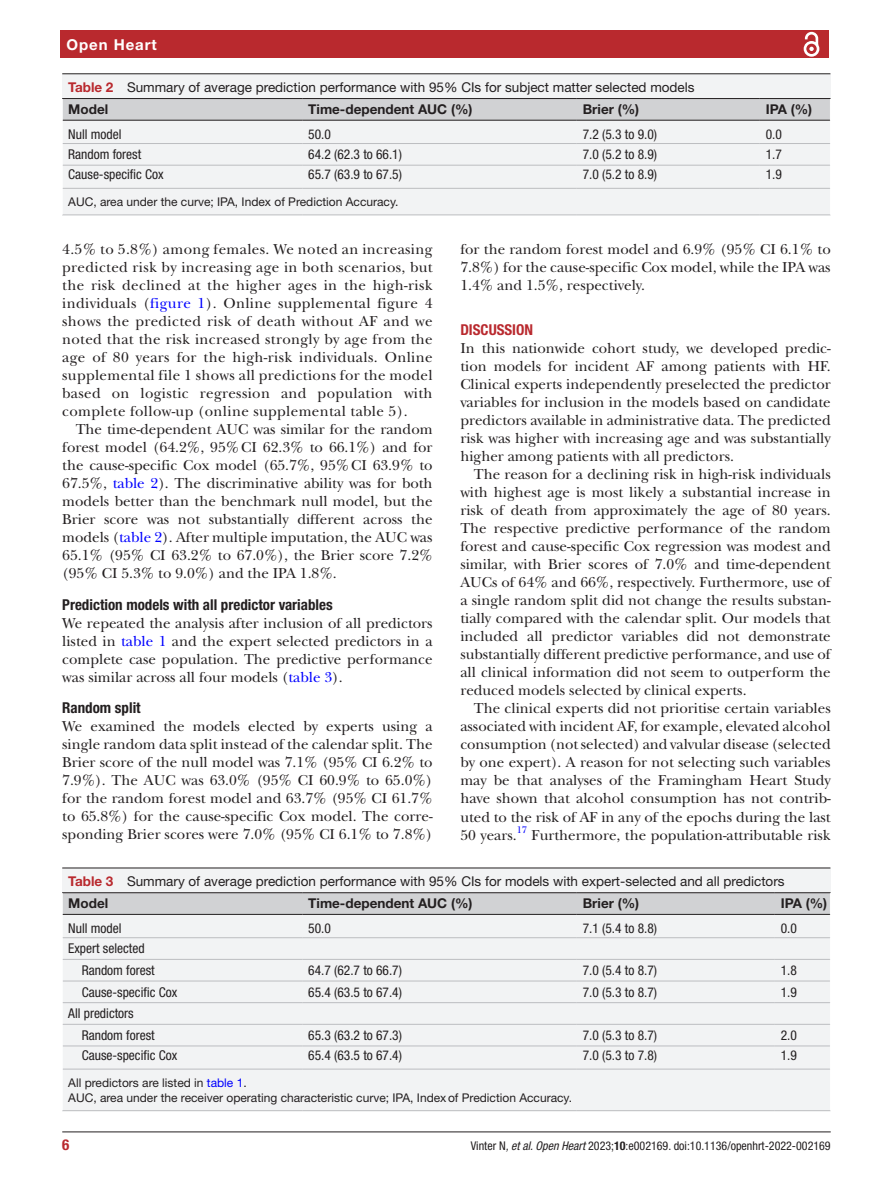
<style>
.page{position:relative;width:893px;height:1191px;background:#fff}
.page>*{position:absolute;margin:0;border:0;box-sizing:border-box;transform-origin:0 0}
.t1{font:15px/18px "New Baskerville";color:#231f20;text-align:justify}
.t2{font:700 condensed 15px "Helvetica Neue LT Std";color:#231f20}
.t3{font:700 condensed 15px "Helvetica Neue LT Std";color:#b9292e}
.t4{font:700 15px "Helvetica Neue LT Std";letter-spacing:.065em;color:#fff}
.t5{font:condensed 13.5px/21.6px "Helvetica Neue LT Std";color:#231f20}
.t6{font:13.5px/22px "Helvetica Neue LT Std";color:#231f20}
.t7{font:700 13.5px "Helvetica Neue LT Std";color:#231f20}
.t8{font:12px/15px "Helvetica Neue LT Std";color:#231f20}
.t9{font:condensed 12px "Helvetica Neue LT Std";color:#231f20}
.t10{font:9.9px "New Baskerville";color:#00f}
.s1{font-weight:700;color:#b9292e}
.s2{font-weight:700}
.s3{color:#00f}
.s4{font-style:italic}
</style>
<div class="page">
<div style="left:61px;top:31px;width:768px;height:27px;background:#b9292e"></div>
<hr style="left:62px;top:1131px;width:769px;height:1px;background:#231f20">
<svg style="left:803px;top:31px;width:17px;height:26px"></svg>
<div style="left:62px;top:74px;width:768px;height:141px;background:#f2f3f4"></div>
<hr style="left:62px;top:73px;width:768px;height:1px;background:#231f20">
<hr style="left:62px;top:98px;width:240px;height:1px;background:#231f20">
<hr style="left:302px;top:98px;width:275px;height:1px;background:#231f20">
<hr style="left:577px;top:98px;width:183px;height:1px;background:#231f20">
<hr style="left:760px;top:98px;width:70px;height:1px;background:#231f20">
<hr style="left:62px;top:215px;width:240px;height:1px;background:#bcbdc0">
<hr style="left:302px;top:215px;width:275px;height:1px;background:#bcbdc0">
<hr style="left:577px;top:215px;width:183px;height:1px;background:#bcbdc0">
<hr style="left:760px;top:215px;width:70px;height:1px;background:#bcbdc0">
<svg style="left:62px;top:99px;width:769px;height:116px"></svg>
<div style="left:62px;top:868px;width:768px;height:242px;background:#f2f3f4"></div>
<hr style="left:62px;top:867px;width:768px;height:1px;background:#231f20">
<hr style="left:62px;top:1110px;width:240px;height:1px;background:#bcbdc0">
<hr style="left:302px;top:1110px;width:275px;height:1px;background:#bcbdc0">
<hr style="left:577px;top:1110px;width:198px;height:1px;background:#bcbdc0">
<hr style="left:775px;top:1110px;width:55px;height:1px;background:#bcbdc0">
<hr style="left:62px;top:1069px;width:1px;height:41px;background:#fff">
<svg style="left:62px;top:892px;width:769px;height:177px"></svg>
<p class="t4" style="left:66px;top:35px;width:92px">Open Heart</p>
<p class="t6" style="left:68px;top:76px;width:628px"><span class="s1">Table 2</span> Summary of average prediction performance with 95% CIs for subject matter selected models<br><span class="s2">Model</span></p>
<p class="t7" style="left:308px;top:101px;width:166px">Time-dependent AUC (%)</p>
<p class="t7" style="left:583px;top:101px;width:58px">Brier (%)</p>
<p class="t7" style="left:766px;top:101px;width:48px">IPA (%)</p>
<p class="t5" style="left:68px;top:123px;width:55px">Null model</p>
<p class="t5" style="left:308px;top:123px;width:24px">50.0</p>
<p class="t5" style="left:583px;top:123px;width:76px">7.2 (5.3 to 9.0)</p>
<p class="t5" style="left:766px;top:123px;width:18px">0.0</p>
<p class="t5" style="left:68px;top:143px;width:74px">Random forest</p>
<p class="t5" style="left:308px;top:143px;width:95px">64.2 (62.3 to 66.1)</p>
<p class="t5" style="left:583px;top:143px;width:76px">7.0 (5.2 to 8.9)</p>
<p class="t5" style="left:766px;top:143px;width:18px">1.7</p>
<p class="t5" style="left:68px;top:164px;width:97px">Cause-specific Cox</p>
<p class="t5" style="left:308px;top:164px;width:95px">65.7 (63.9 to 67.5)</p>
<p class="t5" style="left:583px;top:164px;width:76px">7.0 (5.2 to 8.9)</p>
<p class="t5" style="left:766px;top:164px;width:18px">1.9</p>
<p class="t8" style="left:68px;top:194px;width:332px">AUC, area under the curve; IPA, Index of Prediction Accuracy.</p>
<p class="t1" style="left:62px;top:240px;width:372px">4.5% to 5.8%) among females. We noted an increasing predicted risk by increasing age in both scenarios, but the risk declined at the higher ages in the high-risk individuals (<span class="s3">figure 1</span>). Online supplemental figure 4 shows the predicted risk of death without AF and we noted that the risk increased strongly by age from the age of 80 years for the high-risk individuals. Online supplemental file 1 shows all predictions for the model based on logistic regression and population with complete follow-up (online supplemental table 5).</p>
<p class="t1" style="left:62px;top:420px;width:372px;text-indent:14px">The time-dependent AUC was similar for the random forest model (64.2%, 95%CI 62.3% to 66.1%) and for the cause-specific Cox model (65.7%, 95%CI 63.9% to 67.5%, <span class="s3">table 2</span>). The discriminative ability was for both models better than the benchmark null model, but the Brier score was not substantially different across the models (<span class="s3">table 2</span>). After multiple imputation, the AUC was 65.1% (95% CI 63.2% to 67.0%), the Brier score 7.2% (95% CI 5.3% to 9.0%) and the IPA 1.8%.</p>
<p class="t2" style="left:62px;top:595px;width:272px">Prediction models with all predictor variables</p>
<p class="t1" style="left:62px;top:614px;width:372px">We repeated the analysis after inclusion of all predictors listed in <span class="s3">table 1</span> and the expert selected predictors in a complete case population. The predictive performance was similar across all four models (<span class="s3">table 3</span>).</p>
<p class="t2" style="left:62px;top:699px;width:80px">Random split</p>
<p class="t1" style="left:62px;top:717px;width:372px">We examined the models elected by experts using a single random data split instead of the calendar split. The Brier score of the null model was 7.1% (95% CI 6.2% to 7.9%). The AUC was 63.0% (95% CI 60.9% to 65.0%) for the random forest model and 63.7% (95% CI 61.7% to 65.8%) for the cause-specific Cox model. The corre&shy;sponding Brier scores were 7.0% (95% CI 6.1% to 7.8%)</p>
<p class="t1" style="left:460px;top:240px;width:372px">for the random forest model and 6.9% (95% CI 6.1% to 7.8%) for the cause-specific Cox model, while the IPA was 1.4% and 1.5%, respectively.</p>
<p class="t3" style="left:460px;top:321px;width:74px">DISCUSSION</p>
<p class="t1" style="left:460px;top:339px;width:372px">In this nationwide cohort study, we developed predic&shy;tion models for incident AF among patients with HF.<br>Clinical experts independently preselected the predictor variables for inclusion in the models based on candidate predictors available in administrative data. The predicted risk was higher with increasing age and was substantially higher among patients with all predictors.</p>
<p class="t1" style="left:460px;top:465px;width:372px;text-indent:14px">The reason for a declining risk in high-risk individuals with highest age is most likely a substantial increase in risk of death from approximately the age of 80 years.<br>The respective predictive performance of the random forest and cause-specific Cox regression was modest and similar, with Brier scores of 7.0% and time-dependent AUCs of 64% and 66%, respectively. Furthermore, use of a single random split did not change the results substan&shy;tially compared with the calendar split. Our models that included all predictor variables did not demonstrate substantially different predictive performance, and use of all clinical information did not seem to outperform the reduced models selected by clinical experts.</p>
<p class="t1" style="left:460px;top:699px;width:372px;text-indent:14px">The clinical experts did not prioritise certain variables associated with incident AF, for example, elevated alcohol consumption (not selected) and valvular disease (selected by one expert). A reason for not selecting such variables may be that analyses of the Framingham Heart Study have shown that alcohol consumption has not contrib&shy;uted to the risk of AF in any of the epochs during the last 50 years.</p>
<p class="t10" style="left:517px;top:823px;width:12px">17</p>
<p class="t1" style="left:532px;top:825px;width:301px">Furthermore, the population-attributable risk</p>
<p class="t6" style="left:68px;top:870px;width:718px"><span class="s1">Table 3</span> Summary of average prediction performance with 95% CIs for models with expert-selected and all predictors<br><span class="s2">Model</span></p>
<p class="t7" style="left:308px;top:895px;width:166px">Time-dependent AUC (%)</p>
<p class="t7" style="left:583px;top:895px;width:58px">Brier (%)</p>
<p class="t7" style="left:781px;top:895px;width:48px">IPA (%)</p>
<p class="t5" style="left:68px;top:917px;width:55px">Null model</p>
<p class="t5" style="left:308px;top:917px;width:24px">50.0</p>
<p class="t5" style="left:583px;top:917px;width:76px">7.1 (5.4 to 8.8)</p>
<p class="t5" style="left:781px;top:917px;width:18px">0.0</p>
<p class="t5" style="left:82px;top:937px;width:74px;text-indent:-14px">Expert selected<br>Random forest</p>
<p class="t5" style="left:308px;top:959px;width:95px">64.7 (62.7 to 66.7)</p>
<p class="t5" style="left:583px;top:959px;width:76px">7.0 (5.4 to 8.7)</p>
<p class="t5" style="left:781px;top:959px;width:18px">1.8</p>
<p class="t5" style="left:82px;top:981px;width:97px">Cause-specific Cox</p>
<p class="t5" style="left:308px;top:981px;width:95px">65.4 (63.5 to 67.4)</p>
<p class="t5" style="left:583px;top:981px;width:76px">7.0 (5.3 to 8.7)</p>
<p class="t5" style="left:781px;top:981px;width:18px">1.9</p>
<p class="t5" style="left:82px;top:1002px;width:74px;text-indent:-14px">All predictors<br>Random forest</p>
<p class="t5" style="left:308px;top:1024px;width:95px">65.3 (63.2 to 67.3)</p>
<p class="t5" style="left:583px;top:1024px;width:76px">7.0 (5.3 to 8.7)</p>
<p class="t5" style="left:781px;top:1024px;width:18px">2.0</p>
<p class="t5" style="left:82px;top:1044px;width:97px">Cause-specific Cox</p>
<p class="t5" style="left:308px;top:1044px;width:95px">65.4 (63.5 to 67.4)</p>
<p class="t5" style="left:583px;top:1044px;width:76px">7.0 (5.3 to 7.8)</p>
<p class="t5" style="left:781px;top:1044px;width:18px">1.9</p>
<p class="t8" style="left:68px;top:1074px;width:505px">All predictors are listed in <span class="s3">table 1</span>.<br>AUC, area under the receiver operating characteristic curve; IPA, Indexof Prediction Accuracy.</p>
<p class="t3" style="left:62px;top:1135px;width:9px">6</p>
<p class="t9" style="left:471px;top:1139px;width:361px">Vinter N<span class="s4">, et al. Open Heart</span> 2023;<span class="s2">10</span>:e002169. doi:10.1136/openhrt-2022-002169</p>
</div>
